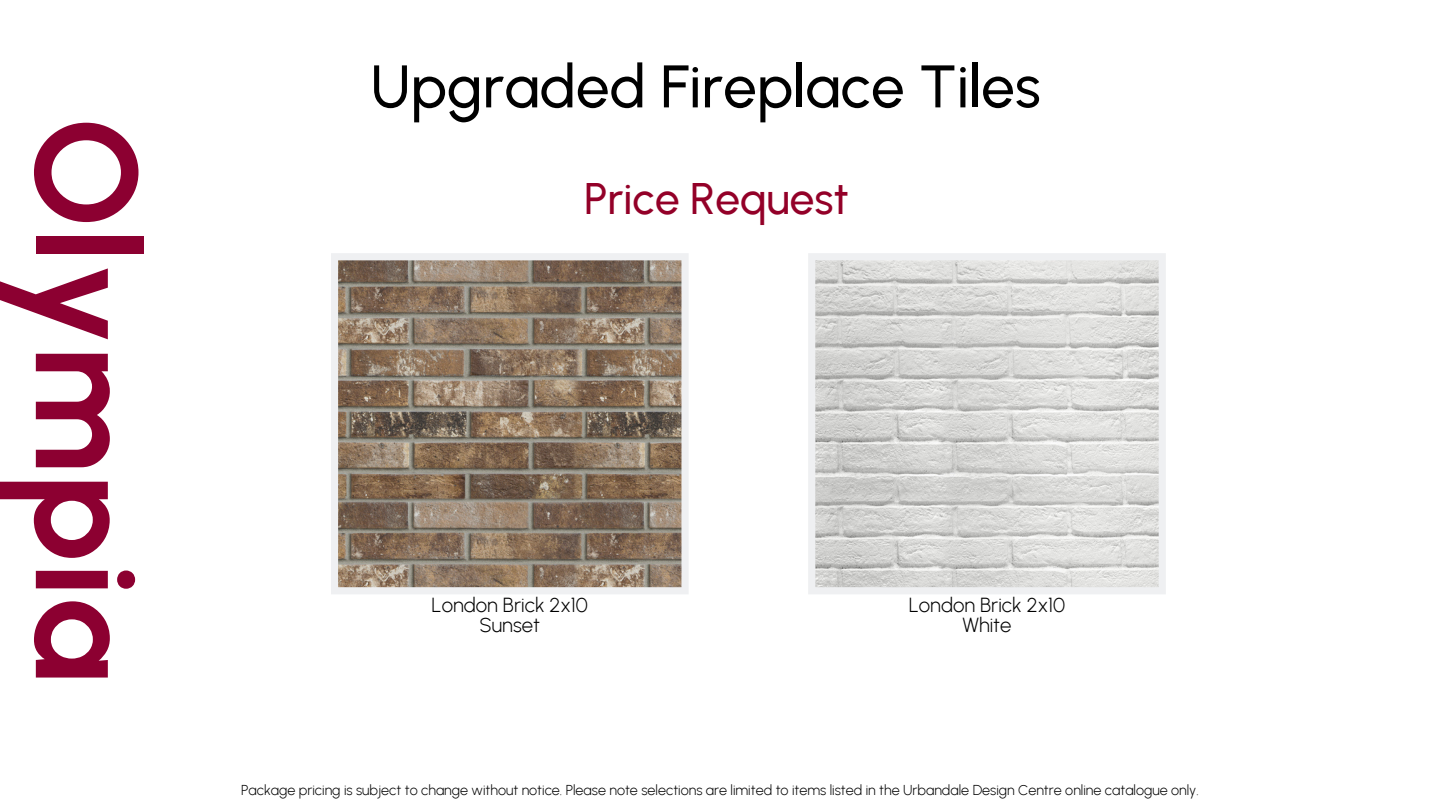
<style>
.page{position:relative;width:1440px;height:810px;background:#fff}
.page>*{position:absolute;margin:0;border:0;box-sizing:border-box;transform-origin:0 0}
.t1{font:700 144px "Urbanist";color:#8c0031}
.t2{font:500 60px "Urbanist";color:#000}
.t3{font:500 44.1px "Urbanist";color:#930028}
.t4{font:300 20.3px "Urbanist";color:#000}
.t5{font:300 14.3px "Urbanist";color:#000}
</style>
<div class="page">
<svg style="left:331px;top:253px;width:358px;height:341px;background:#928171"></svg>
<svg style="left:808px;top:253px;width:358px;height:341px;background:#d8d8d6"></svg>
<p class="t1" style="left:173px;top:117px;width:568px;rotate:90deg">Olympia</p>
<p class="t2" style="left:371px;top:50px;width:672px">Upgraded Fireplace Tiles</p>
<p class="t3" style="left:584px;top:173px;width:266px">Price Request</p>
<p class="t4" style="left:432px;top:593px;width:158px">London Brick 2x10</p>
<p class="t4" style="left:480px;top:613px;width:62px">Sunset</p>
<p class="t4" style="left:909px;top:593px;width:158px">London Brick 2x10</p>
<p class="t4" style="left:962px;top:613px;width:51px">White</p>
<p class="t5" style="left:241px;top:781px;width:959px">Package pricing is subject to change without notice. Please note selections are limited to items listed in the Urbandale Design Centre online catalogue only.</p>
</div>
